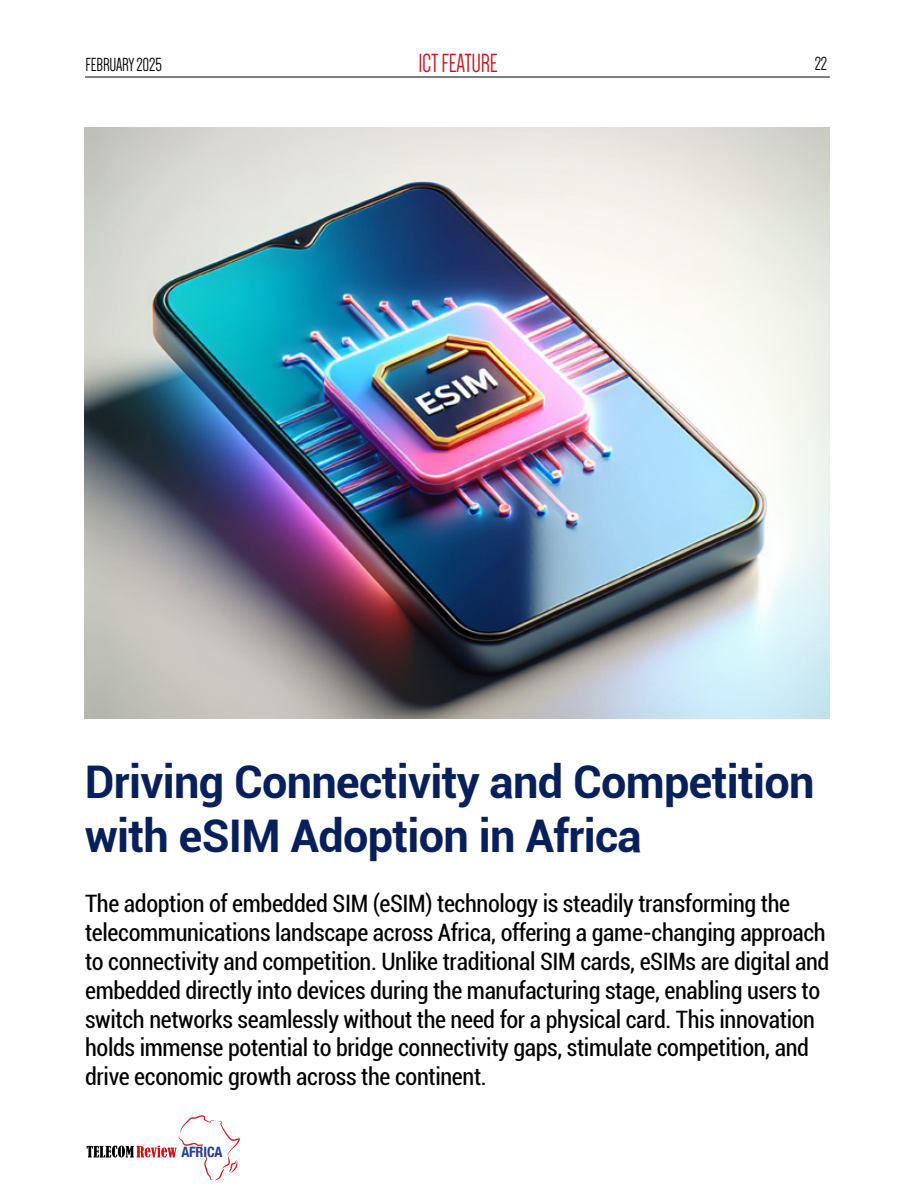
<style>
.page{position:relative;width:915px;height:1191px;background:#fff}
.page>*{position:absolute;margin:0;border:0;box-sizing:border-box;transform-origin:0 0}
.t1{font:700 45px/54px "Roboto";letter-spacing:-.015em;color:#071f5b}
.t2{font:27px "Dense";letter-spacing:-.01em;color:#c4161c}
.t3{font:condensed 24px/28.8px "Roboto";letter-spacing:-.015em;color:#000}
.t4{font:19.5px "Dense";letter-spacing:-.01em;color:#000}
.t5{font:700 condensed 14.25px "Helvetica Neue";letter-spacing:-.01em;color:#25408f}
</style>
<div class="page">
<hr style="left:85px;top:77px;width:744px;height:1px;background:#000">
<svg style="left:87px;top:1115px;width:153px;height:66px"></svg>
<img style="left:85px;top:128px;width:744px;height:591px">
<p class="t4" style="left:85px;top:55px;width:78px">FEBRUARY 2025</p>
<p class="t2" style="left:418px;top:50px;width:81px">ICT FEATURE</p>
<p class="t4" style="left:814px;top:54px;width:14px">22</p>
<h1 class="t1" style="left:85px;top:753px;width:731px">Driving Connectivity and Competition with eSIM Adoption in Africa</h1>
<p class="t3" style="left:85px;top:888px;width:745px">The adoption of embedded SIM (eSIM) technology is steadily transforming the telecommunications landscape across Africa, offering a game-changing approach to connectivity and competition. Unlike traditional SIM cards, eSIMs are digital and embedded directly into devices during the manufacturing stage, enabling users to switch networks seamlessly without the need for a physical card. This innovation holds immense potential to bridge connectivity gaps, stimulate competition, and drive economic growth across the continent.</p>
<p class="t5" style="left:181px;top:1140px;width:43px">AFRICA</p>
</div>
